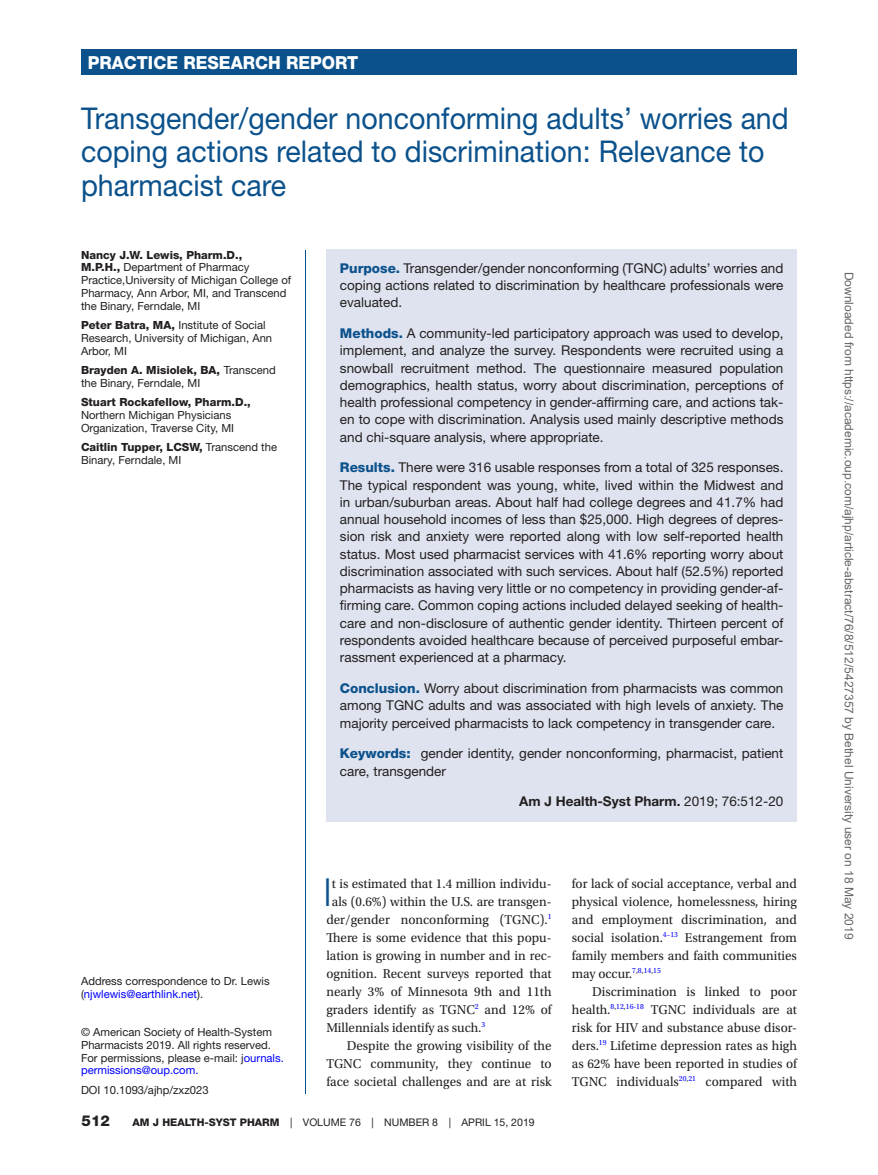
<style>
.page{position:relative;width:878px;height:1175px;background:#fff}
.page>*{position:absolute;margin:0;border:0;box-sizing:border-box;transform-origin:0 0}
.t1{font:300 38.7px "Helvetica Neue LT Std";color:#0b518b}
.t2{font:30px/33px "Helvetica Neue LT Std";color:#0b518b;scale:.95 1}
.t3{font:800 18px "Helvetica Neue LT Std";color:#fff;scale:.95 1}
.t4{font:800 15px "Helvetica Neue LT Std";color:#231f20}
.t5{font:13.5px/17.2px "Helvetica Neue LT Std";color:#231f20;text-align:justify}
.t6{font:13.5px/18px "Utopia Std";color:#231f20;text-align:justify}
.t7{font:700 13.5px "Helvetica Neue LT Std";color:#231f20}
.t8{font:12px "Arial";color:#666}
.t9{font:11.25px/12.8px "Helvetica Neue LT Std";color:#231f20}
.t10{font:800 11.25px "Helvetica Neue LT Std";color:#231f20}
.t11{font:10.5px "Helvetica Neue LT Std";color:#231f20}
.s1{font-weight:800}
.s2{color:#00f}
.s3{font-weight:800;color:#0b518b}
.s4{font-weight:400}
</style>
<div class="page">
<div style="left:81px;top:50px;width:715px;height:25px;background:#0b518b"></div>
<div style="left:326px;top:250px;width:470px;height:76px;background:#dee3ef"></div>
<div style="left:326px;top:315px;width:470px;height:145px;background:#dee3ef"></div>
<div style="left:326px;top:449px;width:470px;height:232px;background:#dee3ef"></div>
<div style="left:326px;top:670px;width:470px;height:76px;background:#dee3ef"></div>
<div style="left:326px;top:735px;width:470px;height:59px;background:#dee3ef"></div>
<div style="left:326px;top:781px;width:470px;height:41px;background:#dee3ef"></div>
<hr style="left:305px;top:250px;width:1px;height:844px;background:#0b518b">
<h3 class="t3" style="left:88px;top:52px;width:286px">PRACTICE RESEARCH REPORT</h3>
<h2 class="t2" style="left:81px;top:102px;width:746px">Transgender/gender nonconforming adults’ worries and coping actions related to discrimination: Relevance to pharmacist care</h2>
<p class="t9" style="left:81px;top:248px;width:211px"><span class="s1">Nancy J.W. Lewis, Pharm.D.,<br>M.P.H.,</span> Department of Pharmacy Practice,University of Michigan College of Pharmacy, Ann Arbor, MI, and Transcend the Binary, Ferndale, MI</p>
<p class="t9" style="left:81px;top:318px;width:193px"><span class="s1">Peter Batra, MA,</span> Institute of Social<br>Research, University of Michigan, Ann<br>Arbor, MI</p>
<p class="t9" style="left:81px;top:363px;width:196px"><span class="s1">Brayden A. Misiolek, BA,</span> Transcend the Binary, Ferndale, MI</p>
<p class="t10" style="left:81px;top:395px;width:171px">Stuart Rockafellow, Pharm.D.,</p>
<p class="t9" style="left:81px;top:408px;width:155px">Northern Michigan Physicians<br>Organization, Traverse City, MI</p>
<p class="t9" style="left:81px;top:441px;width:197px"><span class="s1">Caitlin Tupper, LCSW,</span> Transcend the<br>Binary, Ferndale, MI</p>
<p class="t9" style="left:81px;top:974px;width:190px">Address correspondence to Dr. Lewis (<span class="s2">njwlewis@earthlink.net</span>).</p>
<p class="t9" style="left:81px;top:1025px;width:204px">© American Society of Health-System Pharmacists 2019. All rights reserved.<br>For permissions, please e-mail: j<span class="s2">ournals. permissions@oup.com.</span></p>
<p class="t9" style="left:81px;top:1083px;width:129px">DOI 10.1093/ajhp/zxz023</p>
<p class="t5" style="left:340px;top:259px;width:445px"><span class="s3">Purpose.</span> Transgender/gender nonconforming (TGNC) adults’ worries and coping actions related to discrimination by healthcare professionals were evaluated.</p>
<p class="t5" style="left:340px;top:324px;width:445px"><span class="s3">Methods.</span> A community-led participatory approach was used to develop, implement, and analyze the survey. Respondents were recruited using a snowball recruitment method. The questionnaire measured population demographics, health status, worry about discrimination, perceptions of health professional competency in gender-affirming care, and actions tak&shy;en to cope with discrimination. Analysis used mainly descriptive methods and chi-square analysis, where appropriate.</p>
<p class="t5" style="left:340px;top:459px;width:445px"><span class="s3">Results.</span> There were 316 usable responses from a total of 325 responses.<br>The typical respondent was young, white, lived within the Midwest and in urban/suburban areas. About half had college degrees and 41.7% had annual household incomes of less than $25,000. High degrees of depres&shy;sion risk and anxiety were reported along with low self-reported health status. Most used pharmacist services with 41.6% reporting worry about discrimination associated with such services. About half (52.5%) reported pharmacists as having very little or no competency in providing gender-af&shy;firming care. Common coping actions included delayed seeking of health&shy;care and non-disclosure of authentic gender identity. Thirteen percent of respondents avoided healthcare because of perceived purposeful embar&shy;rassment experienced at a pharmacy.</p>
<p class="t5" style="left:340px;top:679px;width:445px"><span class="s3">Conclusion.</span> Worry about discrimination from pharmacists was common among TGNC adults and was associated with high levels of anxiety. The majority perceived pharmacists to lack competency in transgender care.</p>
<p class="t5" style="left:340px;top:744px;width:445px"><span class="s3">Keywords:</span> gender identity, gender nonconforming, pharmacist, patient care, transgender</p>
<p class="t7" style="left:519px;top:793px;width:266px">Am J Health-Syst Pharm. <span class="s4">2019; 76:512-20</span></p>
<h1 class="t1" style="left:323px;top:868px;width:10px">I</h1>
<p class="t6" style="left:332px;top:874px;width:221px">t is estimated that 1.4 million individu-</p>
<p class="t6" style="left:332px;top:892px;width:221px">als (0.6%) within the U.S. are transgen-</p>
<p class="t6" style="left:326px;top:910px;width:226px">der/gender nonconforming (TGNC).<sup>1</sup></p>
<p class="t6" style="left:326px;top:928px;width:226px">There is some evidence that this popu-</p>
<p class="t6" style="left:326px;top:946px;width:227px">lation is growing in number and in rec-</p>
<p class="t6" style="left:326px;top:964px;width:226px">ognition. Recent surveys reported that</p>
<p class="t6" style="left:326px;top:982px;width:227px">nearly 3% of Minnesota 9th and 11th</p>
<p class="t6" style="left:326px;top:1000px;width:227px">graders identify as TGNC<sup>2</sup> and 12% of</p>
<p class="t6" style="left:326px;top:1018px;width:160px">Millennials identify as such.<sup>3</sup></p>
<p class="t6" style="left:346px;top:1036px;width:206px">Despite the growing visibility of the</p>
<p class="t6" style="left:326px;top:1054px;width:226px">TGNC community, they continue to</p>
<p class="t6" style="left:326px;top:1072px;width:226px">face societal challenges and are at risk</p>
<p class="t6" style="left:572px;top:874px;width:227px">for lack of social acceptance, verbal and physical violence, homelessness, hiring and employment discrimination, and social isolation.<sup>4–13</sup> Estrangement from family members and faith communities may occur.<sup>7</sup><sup>,</sup><sup>8</sup><sup>,</sup><sup>14</sup><sup>,</sup><sup>15</sup></p>
<p class="t6" style="left:571px;top:982px;width:227px;text-indent:20px">Discrimination is linked to poor health.<sup>8</sup><sup>,</sup><sup>12</sup><sup>,</sup><sup>16-18</sup> TGNC individuals are at risk for HIV and substance abuse disor&shy;ders.<sup>19</sup> Lifetime depression rates as high as 62% have been reported in studies of TGNC individuals<sup>20</sup><sup>,</sup><sup>21</sup> compared with</p>
<p class="t4" style="left:82px;top:1112px;width:30px">512</p>
<p class="t11" style="left:132px;top:1116px;width:404px"><span class="s1">AM J HEALTH-SYST PHARM</span> | VOLUME 76 | NUMBER 8 | APRIL 15, 2019</p>
<p class="t8" style="left:853px;top:272px;width:669px;rotate:90deg">Downloaded from https://academic.oup.com/ajhp/article-abstract/76/8/512/5427357 by Bethel University user on 18 May 2019</p>
</div>
